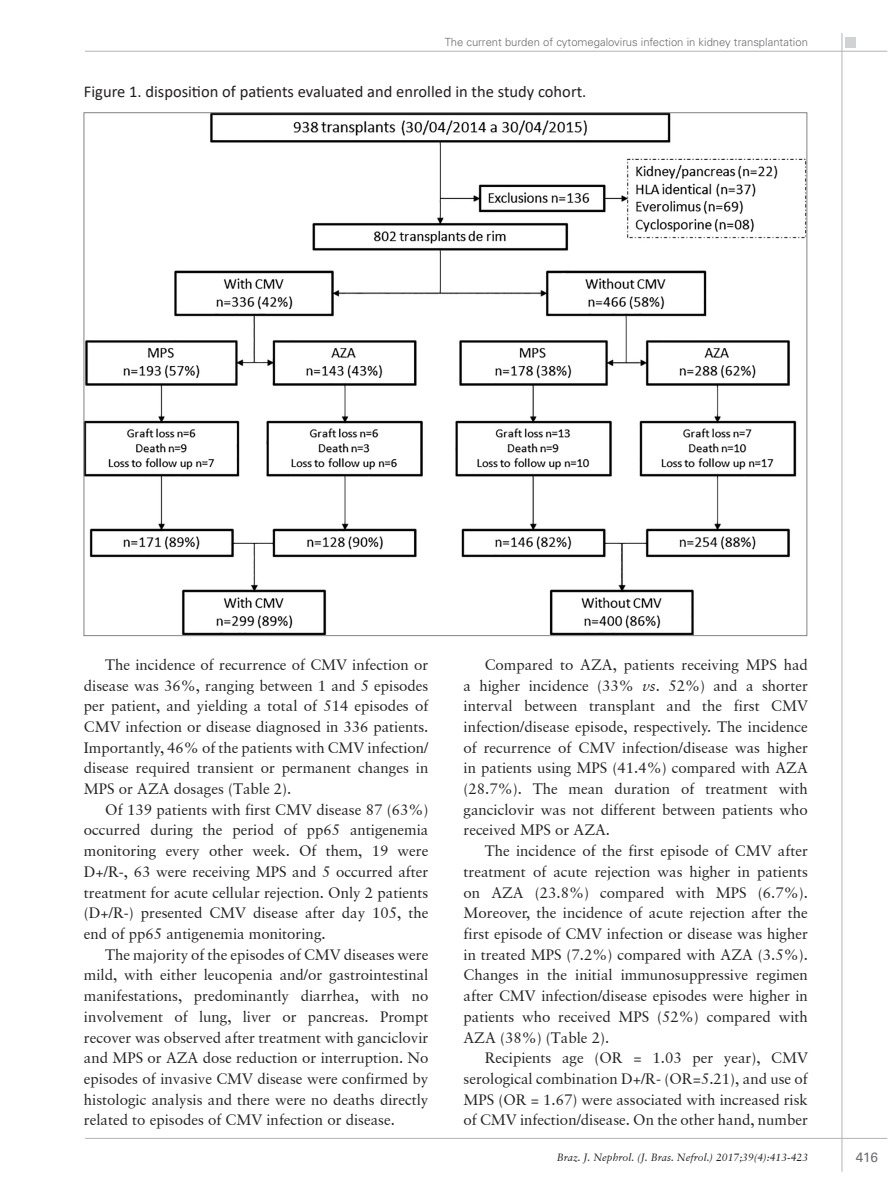
<style>
.page{position:relative;width:893px;height:1191px;background:#fff}
.page>*{position:absolute;margin:0;border:0;box-sizing:border-box;transform-origin:0 0}
.t1{font:16.5px "Calibri";color:#231f20}
.Texto{font:15px/20.7px "Garamond Retrospective S Si";color:#222;text-align:justify}
.Texto-2{font:15px/20.7px "Garamond Retrospective S Si";color:#231f20;text-align:justify}
.t2{font:13.5px "Univers LT Std";color:#6c6d70}
.t3{font:300 11.25px "Univers LT Std";color:#6c6d70}
.t4{font:italic 10.5px "Garamond Retrospective S Si";color:#231f20}
.s1{color:#231f20}
.s2{font-style:italic}
</style>
<div class="page">
<div style="left:845px;top:37px;width:11px;height:11px;background:#d1d2d4"></div>
<hr style="left:85px;top:51px;width:802px;height:1px;background:#b2b3b7">
<hr style="left:842px;top:33px;width:1px;height:1138px;background:#b2b3b7">
<hr style="left:85px;top:1138px;width:802px;height:1px;background:#b2b3b7">
<img style="left:86px;top:114px;width:719px;height:520px">
<p class="t3" style="left:445px;top:36px;width:365px">The current burden of cytomegalovirus infection in kidney transplantation</p>
<p class="t1" style="left:84px;top:80px;width:504px">Figure 1. disposition of patients evaluated and enrolled in the study cohort.</p>
<p class="Texto" style="left:84px;top:654px;width:346px;text-indent:21px">The incidence of recurrence of CMV infection or disease was 36%, ranging between 1 and 5 episodes per patient, and yielding a total of 514 episodes of CMV infection or disease diagnosed in 336 patients.<br>Importantly, 46% of the patients with CMV infection/ disease required transient or permanent changes in MPS or AZA dosages (<span class="s1">Table 2</span>).</p>
<p class="Texto-2" style="left:84px;top:799px;width:346px;text-indent:21px">Of 139 patients with first CMV disease 87 (63%) occurred during the period of pp65 antigenemia monitoring every other week. Of them, 19 were D+/R-, 63 were receiving MPS and 5 occurred after treatment for acute cellular rejection. Only 2 patients (D+/R-) presented CMV disease after day 105, the end of pp65 antigenemia monitoring.</p>
<p class="Texto" style="left:84px;top:944px;width:346px;text-indent:21px">The majority of the episodes of CMV diseases were mild, with either leucopenia and/or gastrointestinal manifestations, predominantly diarrhea, with no involvement of lung, liver or pancreas. Prompt recover was observed after treatment with ganciclovir and MPS or AZA dose reduction or interruption. No episodes of invasive CMV disease were confirmed by histologic analysis and there were no deaths directly related to episodes of CMV infection or disease.</p>
<p class="Texto" style="left:463px;top:654px;width:346px;text-indent:21px">Compared to AZA, patients receiving MPS had a higher incidence (33% <span class="s2">vs</span>. 52%) and a shorter interval between transplant and the first CMV infection/disease episode, respectively. The incidence of recurrence of CMV infection/disease was higher in patients using MPS (41.4%) compared with AZA (28.7%). The mean duration of treatment with ganciclovir was not different between patients who received MPS or AZA<span class="s1">.</span></p>
<p class="Texto" style="left:463px;top:840px;width:346px;text-indent:21px">The incidence of the first episode of CMV after treatment of acute rejection was higher in patients on AZA (23.8%) compared with MPS (6.7%).<br>Moreover, the incidence of acute rejection after the first episode of CMV infection or disease was higher in treated MPS (7.2%) compared with AZA (3.5%)<span class="s1">.<br></span>Changes in the initial immunosuppressive regimen after CMV infection/disease episodes were higher in patients who received MPS (52%) compared with AZA (38%) <span class="s1">(Table 2).</span></p>
<p class="Texto" style="left:463px;top:1047px;width:346px;text-indent:21px">Recipients age (OR = 1.03 per year), CMV serological combination D+/R- (OR=5.21), and use of MPS (OR = 1.67) were associated with increased risk of CMV infection/disease. On the other hand, number</p>
<p class="t4" style="left:557px;top:1151px;width:253px">Braz. J. Nephrol. (J. Bras. Nefrol.) 2017;39(4):413-423</p>
<p class="t2" style="left:856px;top:1149px;width:24px">416</p>
</div>
